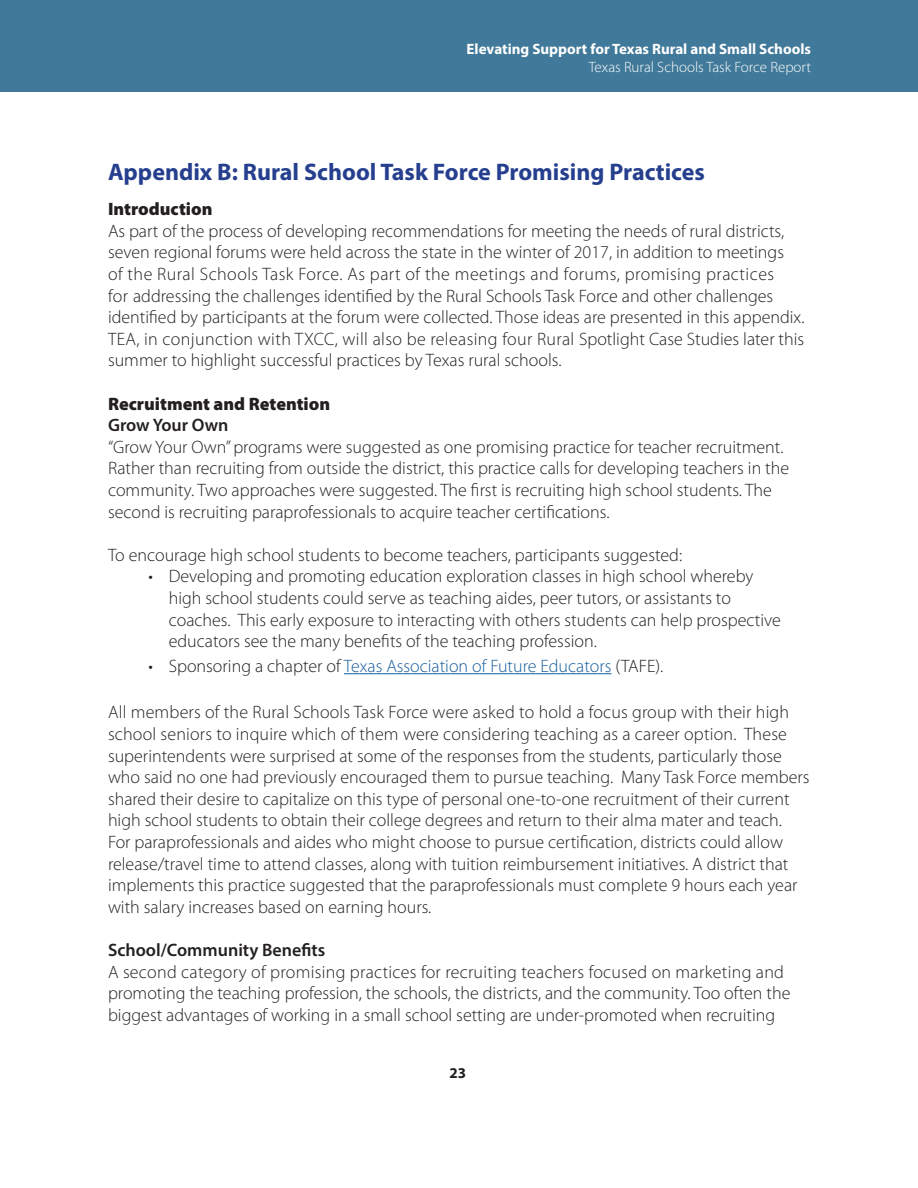
<style>
.page{position:relative;width:918px;height:1188px;background:#fff}
.page>*{position:absolute;margin:0;border:0;box-sizing:border-box;transform-origin:0 0}
.t1{font:700 24px "Myriad Pro";color:#253f8e}
.t2{font:300 18px/21.6px "Myriad Pro";color:#231f20}
.t3{font:300 18px "Myriad Pro";color:#175d9e}
.t4{font:900 18px "Myriad Pro";color:#231f20}
.t5{font:600 18px "Myriad Pro";color:#231f20}
.t6{font:700 15px "Myriad Pro";color:#fff}
.t7{font:300 15px "Myriad Pro";color:#fff}
.t8{font:700 15px "Myriad Pro";color:#231f20}
.s1{color:#231f20}
</style>
<div class="page">
<div style="left:0;top:0;width:918px;height:92px;background:#407999"></div>
<hr style="left:344px;top:673px;width:267px;height:1px;background:#175d9e">
<p class="t6" style="left:467px;top:39px;width:346px">Elevating Support for Texas Rural and Small Schools</p>
<p class="t7" style="left:589px;top:58px;width:224px">Texas Rural Schools Task Force Report</p>
<h1 class="t1" style="left:108px;top:156px;width:598px">Appendix B: Rural School Task Force Promising Practices</h1>
<p class="t4" style="left:108px;top:197px;width:106px">Introduction</p>
<p class="t2" style="left:108px;top:220px;width:698px">As part of the process of developing recommendations for meeting the needs of rural districts, seven regional forums were held across the state in the winter of 2017, in addition to meetings<br>of the Rural Schools Task Force. As part of the meetings and forums, promising practices<br>for addressing the challenges identified by the Rural Schools Task Force and other challenges identified by participants at the forum were collected. Those ideas are presented in this appendix.<br>TEA, in conjunction with TXCC, will also be releasing four Rural Spotlight Case Studies later this summer to highlight successful practices by Texas rural schools.</p>
<p class="t4" style="left:108px;top:391px;width:224px">Recruitment and Retention</p>
<p class="t5" style="left:108px;top:414px;width:122px">Grow Your Own</p>
<p class="t2" style="left:108px;top:436px;width:683px">“Grow Your Own” programs were suggested as one promising practice for teacher recruitment.<br>Rather than recruiting from outside the district, this practice calls for developing teachers in the community. Two approaches were suggested. The first is recruiting high school students. The second is recruiting paraprofessionals to acquire teacher certifications.</p>
<p class="t2" style="left:108px;top:544px;width:576px">To encourage high school students to become teachers, participants suggested:</p>
<p class="t2" style="left:169px;top:565px;width:614px;text-indent:-20px">• Developing and promoting education exploration classes in high school whereby high school students could serve as teaching aides, peer tutors, or assistants to coaches. This early exposure to interacting with others students can help prospective educators see the many benefits of the teaching profession.</p>
<p class="t3" style="left:148px;top:655px;width:516px"><span class="s1">• Sponsoring a chapter of</span> Texas Association of Future Educators <span class="s1">(TAFE).</span></p>
<p class="t2" style="left:108px;top:701px;width:703px">All members of the Rural Schools Task Force were asked to hold a focus group with their high school seniors to inquire which of them were considering teaching as a career option. These superintendents were surprised at some of the responses from the students, particularly those who said no one had previously encouraged them to pursue teaching. Many Task Force members shared their desire to capitalize on this type of personal one-to-one recruitment of their current high school students to obtain their college degrees and return to their alma mater and teach.<br>For paraprofessionals and aides who might choose to pursue certification, districts could allow release/travel time to attend classes, along with tuition reimbursement initiatives. A district that implements this practice suggested that the paraprofessionals must complete 9 hours each year with salary increases based on earning hours.</p>
<p class="t5" style="left:108px;top:938px;width:219px">School/Community Benefits</p>
<p class="t2" style="left:108px;top:961px;width:684px">A second category of promising practices for recruiting teachers focused on marketing and promoting the teaching profession, the schools, the districts, and the community. Too often the biggest advantages of working in a small school setting are under-promoted when recruiting</p>
<p class="t8" style="left:450px;top:1063px;width:18px">23</p>
</div>
